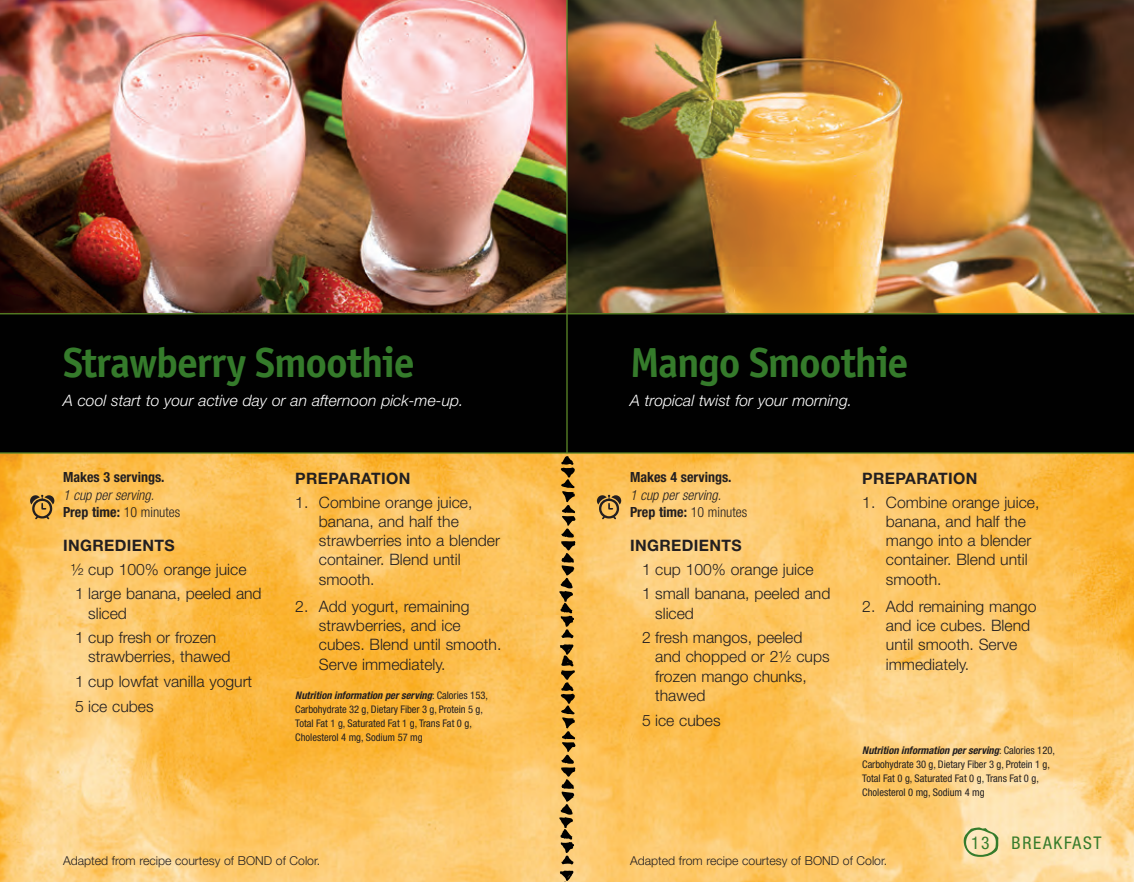
<style>
.page{position:relative;width:1134px;height:882px;background:#fff}
.page>*{position:absolute;margin:0;border:0;box-sizing:border-box;transform-origin:0 0}
.t1{font:42px "Officina Sans Bold A";letter-spacing:-.03em;color:#357b2b}
.t2{font:condensed 17.5px "Helvetica Neue LT Std";letter-spacing:.1em;color:#357b2b}
.t3{font:300 15.75px/19.2px "Helvetica Neue LT Std";color:#231f20}
.t4{font:italic 300 15.75px "Helvetica Neue LT Std";color:#fff}
.t5{font:700 15.75px "Helvetica Neue LT Std";letter-spacing:.025em;color:#231f20}
.t6{font:700 condensed 14px/17.5px "Helvetica Neue LT Std";color:#231f20}
.t7{font:300 12.25px "Helvetica Neue LT Std";color:#231f20}
.t8{font:condensed 10.5px/14px "Helvetica Neue LT Std";color:#231f20}
.s1{font-weight:300;font-style:italic}
.s2{font-weight:300}
.s3{font-weight:700;font-style:italic}
</style>
<div class="page">
<img style="left:0;top:0;width:566px;height:313px">
<img style="left:568px;top:0;width:566px;height:313px">
<img style="left:0;top:454px;width:1134px;height:428px">
<div style="left:0;top:313px;width:1134px;height:141px;background:#010101"></div>
<hr style="left:566px;top:0;width:2px;height:453px;background:#5c8727">
<svg style="left:964px;top:827px;width:34px;height:30px"></svg>
<svg style="left:559px;top:455px;width:17px;height:183px;background:#a57e39"></svg>
<svg style="left:560px;top:871px;width:14px;height:11px"></svg>
<svg style="left:559px;top:644px;width:17px;height:221px;background:#a4803f"></svg>
<svg style="left:28px;top:494px;width:27px;height:25px"></svg>
<svg style="left:595px;top:494px;width:27px;height:25px"></svg>
<h2 class="t1" style="left:63px;top:337px;width:353px">Strawberry Smoothie</h2>
<h3 class="t4" style="left:63px;top:391px;width:402px">A cool start to your active day or an afternoon pick-me-up.</h3>
<p class="t6" style="left:63px;top:469px;width:119px">Makes 3 servings.<br><span class="s1">1 cup per serving.<br></span>Prep time: <span class="s2">10 minutes</span></p>
<h4 class="t5" style="left:63px;top:536px;width:113px">INGREDIENTS</h4>
<p class="t3" style="left:71px;top:559px;width:177px">½ cup 100% orange juice</p>
<p class="t3" style="left:88px;top:584px;width:175px;text-indent:-13px">1 large banana, peeled and sliced</p>
<p class="t3" style="left:88px;top:628px;width:144px;text-indent:-13px">1 cup fresh or frozen strawberries, thawed</p>
<p class="t3" style="left:75px;top:671px;width:179px">1 cup lowfat vanilla yogurt</p>
<p class="t3" style="left:75px;top:696px;width:80px">5 ice cubes</p>
<h4 class="t5" style="left:295px;top:468px;width:117px">PREPARATION</h4>
<p class="t3" style="left:319px;top:492px;width:183px;text-indent:-24px">1. Combine orange juice, banana, and half the strawberries into a blender container. Blend until smooth.</p>
<p class="t3" style="left:319px;top:596px;width:184px;text-indent:-24px">2. Add yogurt, remaining strawberries, and ice cubes. Blend until smooth.<br>Serve immediately.</p>
<p class="t8" style="left:295px;top:689px;width:194px"><span class="s3">Nutrition information per serving</span>: Calories 153, Carbohydrate 32 g, Dietary Fiber 3 g, Protein 5 g, Total Fat 1 g, Saturated Fat 1 g, Trans Fat 0 g, Cholesterol 4 mg, Sodium 57 mg</p>
<h2 class="t1" style="left:630px;top:337px;width:280px">Mango Smoothie</h2>
<h3 class="t4" style="left:630px;top:391px;width:224px">A tropical twist for your morning.</h3>
<p class="t6" style="left:630px;top:469px;width:119px">Makes 4 servings.<br><span class="s1">1 cup per serving.<br></span>Prep time: <span class="s2">10 minutes</span></p>
<h4 class="t5" style="left:630px;top:536px;width:113px">INGREDIENTS</h4>
<p class="t3" style="left:642px;top:559px;width:173px">1 cup 100% orange juice</p>
<p class="t3" style="left:655px;top:584px;width:177px;text-indent:-13px">1 small banana, peeled and sliced</p>
<p class="t3" style="left:655px;top:628px;width:176px;text-indent:-13px">2 fresh mangos, peeled and chopped or 2½ cups frozen mango chunks, thawed</p>
<p class="t3" style="left:642px;top:710px;width:80px">5 ice cubes</p>
<h4 class="t5" style="left:862px;top:468px;width:117px">PREPARATION</h4>
<p class="t3" style="left:886px;top:492px;width:155px;text-indent:-24px">1. Combine orange juice, banana, and half the mango into a blender container. Blend until smooth.</p>
<p class="t3" style="left:886px;top:596px;width:152px;text-indent:-24px">2. Add remaining mango and ice cubes. Blend until smooth. Serve immediately.</p>
<p class="t8" style="left:862px;top:744px;width:194px"><span class="s3">Nutrition information per serving</span>: Calories 120, Carbohydrate 30 g, Dietary Fiber 3 g, Protein 1 g, Total Fat 0 g, Saturated Fat 0 g, Trans Fat 0 g, Cholesterol 0 mg, Sodium 4 mg</p>
<p class="t2" style="left:971px;top:833px;width:20px">13</p>
<p class="t2" style="left:1012px;top:833px;width:92px">BREAKFAST</p>
<p class="t7" style="left:63px;top:853px;width:259px">Adapted from recipe courtesy of BOND of Color.</p>
<p class="t7" style="left:630px;top:853px;width:259px">Adapted from recipe courtesy of BOND of Color.</p>
</div>
